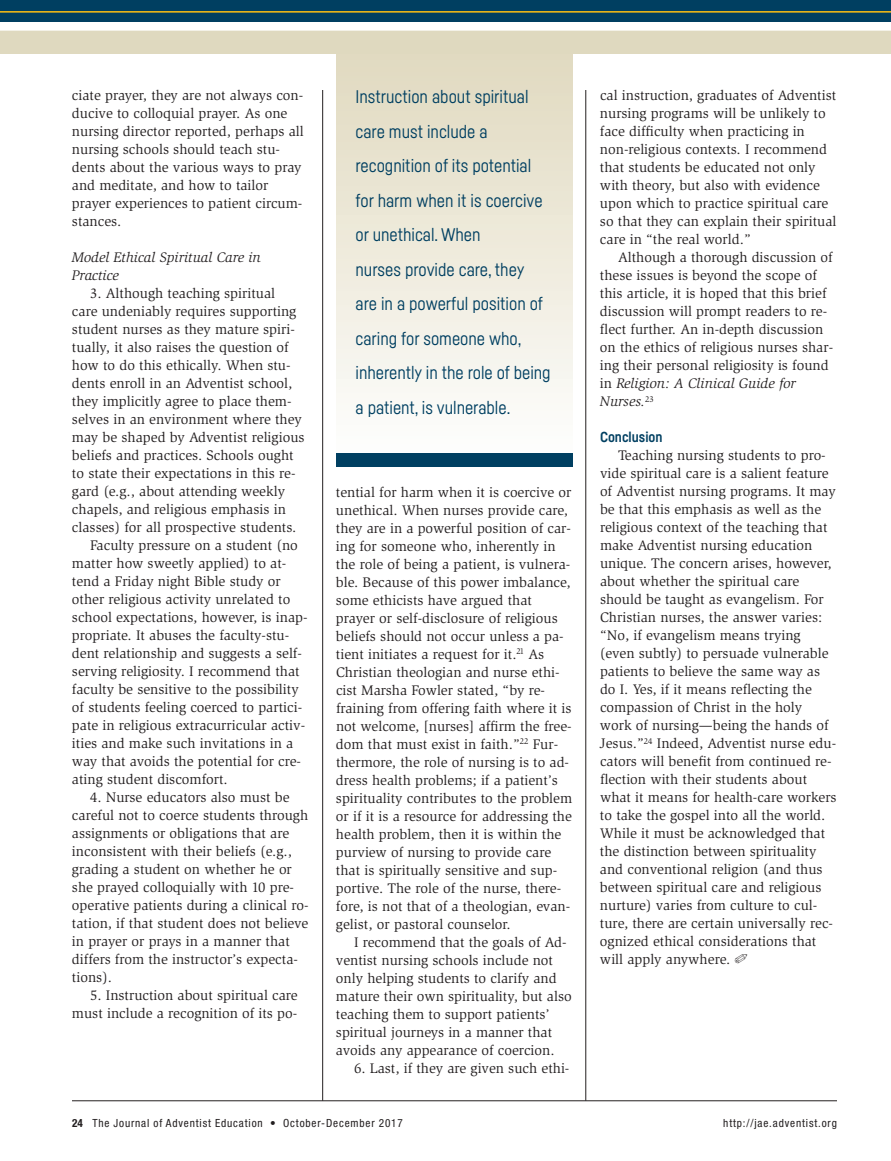
<style>
.page{position:relative;width:891px;height:1161px;background:#fff}
.page>*{position:absolute;margin:0;border:0;box-sizing:border-box;transform-origin:0 0}
.t1{font:18px/34.5px "Fabrikat";color:#003f61}
.t2{font:14.25px/18px "Slimbach Std";color:#231f20}
.t3{font:italic 14.25px/18px "Slimbach Std";color:#231f20}
.t4{font:700 14.25px "Fabrikat";color:#003f61}
.t5{font:condensed 11.25px "Helvetica Neue";letter-spacing:.075em;color:#231f20}
.s1{font-style:italic}
.s2{font-weight:700}
</style>
<div class="page">
<div style="left:336px;top:42px;width:237px;height:416px;background:linear-gradient(to bottom,#e0d8bd,#fdfefd)"></div>
<div style="left:336px;top:453px;width:237px;height:13px;background:#003f61"></div>
<hr style="left:322px;top:90px;width:1px;height:1011px;background:#231f20">
<hr style="left:586px;top:90px;width:1px;height:1011px;background:#231f20">
<hr style="left:72px;top:1101px;width:765px;height:1px;background:#231f20">
<div style="left:0;top:30px;width:891px;height:24px;background:#dfd9bf"></div>
<div style="left:0;top:22px;width:891px;height:9px;background:#fff"></div>
<div style="left:0;top:0;width:891px;height:22px;background:#003f61"></div>
<hr style="left:0;top:11px;width:891px;height:2px;background:#fdbe12">
<p class="t2" style="left:72px;top:88px;width:233px">ciate prayer, they are not always con&shy;ducive to colloquial prayer. As one nursing director reported, perhaps all nursing schools should teach stu&shy;dents about the various ways to pray and meditate, and how to tailor prayer experiences to patient circum&shy;stances.</p>
<p class="t3" style="left:72px;top:250px;width:191px">Model Ethical Spiritual Care in<br>Practice</p>
<p class="t2" style="left:90px;top:286px;width:187px">3. Although teaching spiritual</p>
<p class="t2" style="left:72px;top:304px;width:226px">care undeniably requires supporting</p>
<p class="t2" style="left:72px;top:322px;width:224px">student nurses as they mature spiri-</p>
<p class="t2" style="left:72px;top:340px;width:218px">tually, it also raises the question of</p>
<p class="t2" style="left:72px;top:358px;width:220px">how to do this ethically. When stu-</p>
<p class="t2" style="left:72px;top:376px;width:222px">dents enroll in an Adventist school,</p>
<p class="t2" style="left:72px;top:394px;width:221px">they implicitly agree to place them-</p>
<p class="t2" style="left:72px;top:412px;width:231px">selves in an environment where they</p>
<p class="t2" style="left:72px;top:430px;width:234px">may be shaped by Adventist religious</p>
<p class="t2" style="left:72px;top:448px;width:223px">beliefs and practices. Schools ought</p>
<p class="t2" style="left:72px;top:466px;width:225px">to state their expectations in this re-</p>
<p class="t2" style="left:72px;top:484px;width:215px">gard (e.g., about attending weekly</p>
<p class="t2" style="left:72px;top:502px;width:215px">chapels, and religious emphasis in</p>
<p class="t2" style="left:72px;top:520px;width:226px">classes) for all prospective students.</p>
<p class="t2" style="left:90px;top:538px;width:209px">Faculty pressure on a student (no</p>
<p class="t2" style="left:72px;top:556px;width:216px">matter how sweetly applied) to at-</p>
<p class="t2" style="left:72px;top:574px;width:210px">tend a Friday night Bible study or</p>
<p class="t2" style="left:72px;top:592px;width:220px">other religious activity unrelated to</p>
<p class="t2" style="left:72px;top:610px;width:237px">school expectations, however, is inap-</p>
<p class="t2" style="left:72px;top:628px;width:219px">propriate. It abuses the faculty-stu-</p>
<p class="t2" style="left:72px;top:646px;width:231px">dent relationship and suggests a self-</p>
<p class="t2" style="left:72px;top:664px;width:229px">serving religiosity. I recommend that</p>
<p class="t2" style="left:72px;top:682px;width:228px">faculty be sensitive to the possibility</p>
<p class="t2" style="left:72px;top:700px;width:232px">of students feeling coerced to partici-</p>
<p class="t2" style="left:72px;top:718px;width:235px">pate in religious extracurricular activ-</p>
<p class="t2" style="left:72px;top:736px;width:223px">ities and make such invitations in a</p>
<p class="t2" style="left:72px;top:754px;width:231px">way that avoids the potential for cre-</p>
<p class="t2" style="left:72px;top:772px;width:157px">ating student discomfort.</p>
<p class="t2" style="left:72px;top:790px;width:238px;text-indent:18px">4. Nurse educators also must be careful not to coerce students through assignments or obligations that are inconsistent with their beliefs (e.g., grading a student on whether he or she prayed colloquially with 10 pre&shy;operative patients during a clinical ro&shy;tation, if that student does not believe in prayer or prays in a manner that differs from the instructor’s expecta&shy;tions).</p>
<p class="t2" style="left:72px;top:988px;width:227px;text-align:right">5. Instruction about spiritual care must include a recognition of its po-</p>
<p class="t1" style="left:356px;top:81px;width:197px">Instruction about spiritual care must include a recognition of its potential for harm when it is coercive or unethical. When<br>nurses provide care, they<br>are in a powerful position of caring for someone who, inherently in the role of being a patient, is vulnerable.</p>
<p class="t2" style="left:336px;top:484px;width:238px">tential for harm when it is coercive or unethical. When nurses provide care, they are in a powerful position of car&shy;ing for someone who, inherently in the role of being a patient, is vulnera&shy;ble. Because of this power imbalance, some ethicists have argued that prayer or self-disclosure of religious beliefs should not occur unless a pa&shy;tient initiates a request for it.<sup>21</sup> As Christian theologian and nurse ethi&shy;cist Marsha Fowler stated, “by re&shy;fraining from offering faith where it is not welcome, [nurses] affirm the free&shy;dom that must exist in faith.”<sup>22</sup> Fur&shy;thermore, the role of nursing is to ad&shy;dress health problems; if a patient’s spirituality contributes to the problem or if it is a resource for addressing the health problem, then it is within the purview of nursing to provide care that is spiritually sensitive and sup&shy;portive. The role of the nurse, there&shy;fore, is not that of a theologian, evan&shy;gelist, or pastoral counselor.</p>
<p class="t2" style="left:336px;top:934px;width:237px;text-indent:18px">I recommend that the goals of Ad&shy;ventist nursing schools include not only helping students to clarify and mature their own spirituality, but also teaching them to support patients’ spiritual journeys in a manner that avoids any appearance of coercion.</p>
<p class="t2" style="left:354px;top:1060px;width:217px">6. Last, if they are given such ethi-</p>
<p class="t2" style="left:600px;top:88px;width:238px">cal instruction, graduates of Adventist nursing programs will be unlikely to face difficulty when practicing in non-religious contexts. I recommend that students be educated not only with theory, but also with evidence upon which to practice spiritual care so that they can explain their spiritual care in “the real world.”</p>
<p class="t2" style="left:600px;top:250px;width:235px;text-indent:18px">Although a thorough discussion of these issues is beyond the scope of this article, it is hoped that this brief discussion will prompt readers to re&shy;flect further. An in-depth discussion on the ethics of religious nurses shar&shy;ing their personal religiosity is found in <span class="s1">Religion: A Clinical Guide for Nurses.</span><sup>23</sup></p>
<p class="t4" style="left:600px;top:432px;width:64px">Conclusion</p>
<p class="t2" style="left:600px;top:448px;width:238px;text-indent:18px">Teaching nursing students to pro&shy;vide spiritual care is a salient feature of Adventist nursing programs. It may be that this emphasis as well as the religious context of the teaching that make Adventist nursing education unique. The concern arises, however, about whether the spiritual care should be taught as evangelism. For Christian nurses, the answer varies: “No, if evangelism means trying (even subtly) to persuade vulnerable patients to believe the same way as do I. Yes, if it means reflecting the compassion of Christ in the holy work of nursing—being the hands of Jesus.”<sup>24</sup> Indeed, Adventist nurse edu&shy;cators will benefit from continued re&shy;flection with their students about what it means for health-care workers to take the gospel into all the world.<br>While it must be acknowledged that the distinction between spirituality and conventional religion (and thus between spiritual care and religious nurture) varies from culture to cul&shy;ture, there are certain universally rec&shy;ognized ethical considerations that will apply anywhere. ✐</p>
<p class="t5" style="left:72px;top:1119px;width:332px"><span class="s2">24</span> The Journal of Adventist Education • October-December 2017</p>
<p class="t5" style="left:723px;top:1119px;width:115px">http://jae.adventist.org</p>
</div>
